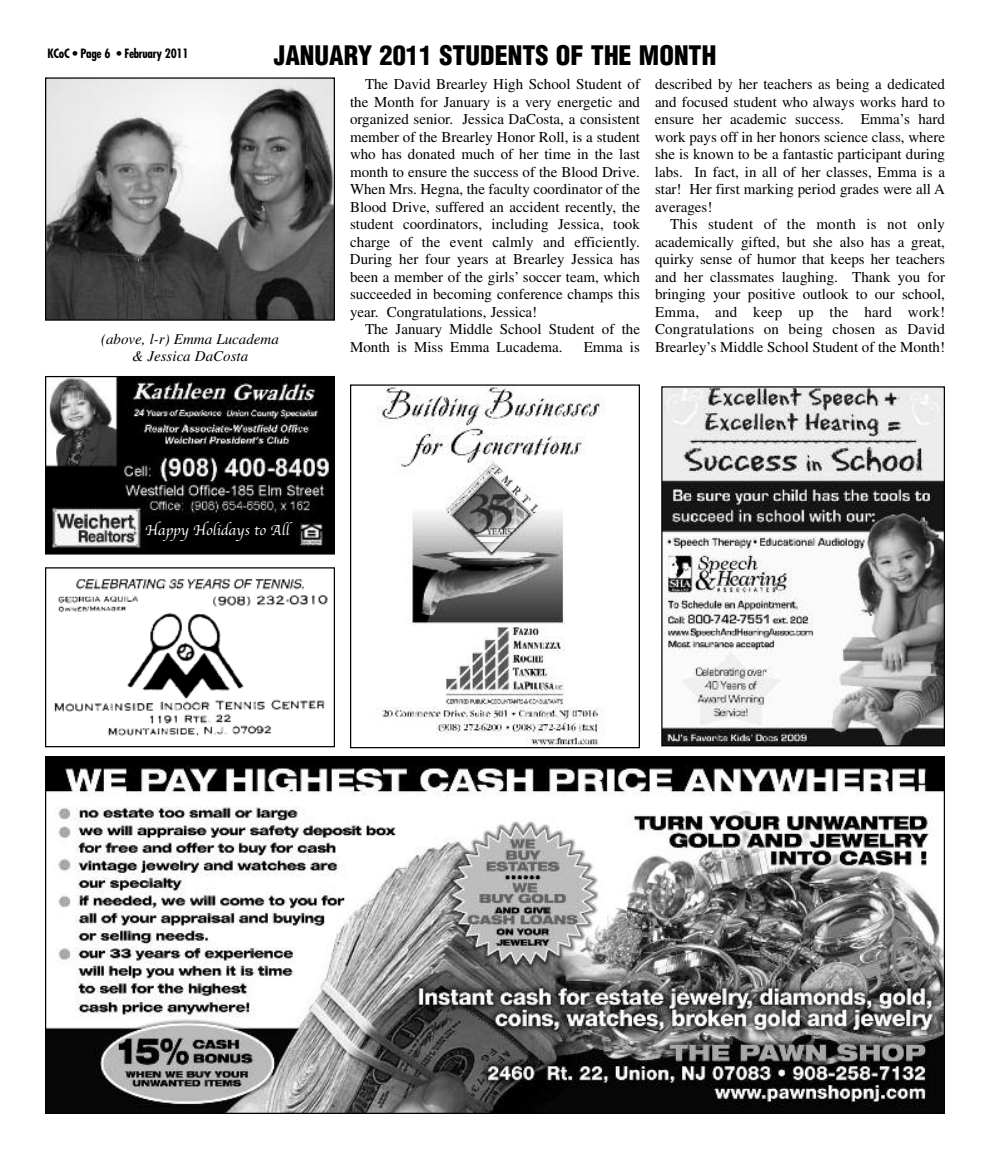
<style>
.page{position:relative;width:990px;height:1159px;background:#fff}
.page>*{position:absolute;margin:0;border:0;box-sizing:border-box;transform-origin:0 0}
.t1{font:900 condensed 26.25px "Helvetica";color:#000}
.t2{font:15px/17.5px "Times";color:#000;text-align:justify}
.t3{font:italic 15px/17.5px "Times";color:#000;text-align:center}
.t4{font:15px "Apple Chancery";color:#fff}
.t5{font:700 condensed 12.5px "Futura";letter-spacing:-.025em;color:#000}
</style>
<div class="page">
<img style="left:47px;top:79px;width:286px;height:240px">
<div style="left:45px;top:77px;width:290px;height:244px;border:1px solid #000"></div>
<img style="left:663px;top:388px;width:280px;height:356px">
<div style="left:661px;top:386px;width:284px;height:360px;border:1px solid #000"></div>
<img style="left:47px;top:758px;width:896px;height:354px">
<img style="left:375px;top:386px;width:229px;height:360px">
<div style="left:350px;top:384px;width:290px;height:364px;border:1px solid #000"></div>
<img style="left:54px;top:579px;width:274px;height:157px">
<div style="left:45px;top:567px;width:290px;height:180px;border:1px solid #000"></div>
<img style="left:47px;top:378px;width:286px;height:174px">
<div style="left:45px;top:376px;width:290px;height:178px;border:1px solid #000"></div>
<h1 class="t1" style="left:274px;top:40px;width:444px">JANUARY 2011 STUDENTS OF THE MONTH</h1>
<p class="t2" style="left:655px;top:77px;width:292px">described by her teachers as being a dedicated and focused student who always works hard to ensure her academic success. Emma’s hard work pays off in her honors science class, where she is known to be a fantastic participant during labs. In fact, in all of her classes, Emma is a star! Her first marking period grades were all A averages!</p>
<p class="t2" style="left:655px;top:217px;width:292px;text-indent:15px">This student of the month is not only academically gifted, but she also has a great, quirky sense of humor that keeps her teachers and her classmates laughing. Thank you for bringing your positive outlook to our school, Emma, and keep up the hard work!<br>Congratulations on being chosen as David Brearley’s Middle School Student of the Month!</p>
<p class="t5" style="left:48px;top:47px;width:143px">KCoC • Page 6 • February 2011</p>
<p class="t2" style="left:350px;top:77px;width:292px;text-indent:15px">The David Brearley High School Student of the Month for January is a very energetic and organized senior. Jessica DaCosta, a consistent member of the Brearley Honor Roll, is a student who has donated much of her time in the last month to ensure the success of the Blood Drive.<br>When Mrs. Hegna, the faculty coordinator of the Blood Drive, suffered an accident recently, the student coordinators, including Jessica, took charge of the event calmly and efficiently.<br>During her four years at Brearley Jessica has been a member of the girls’ soccer team, which succeeded in becoming conference champs this year. Congratulations, Jessica!</p>
<p class="t2" style="left:350px;top:322px;width:292px;text-indent:15px">The January Middle School Student of the<br>Month is Miss Emma Lucadema.</p>
<p class="t3" style="left:101px;top:331px;width:179px">(above, l-r) Emma Lucadema &amp; Jessica DaCosta</p>
<p class="t2" style="left:584px;top:339px;width:58px">Emma is</p>
<p class="t4" style="left:145px;top:521px;width:146px">Happy Holidays to All</p>
</div>
